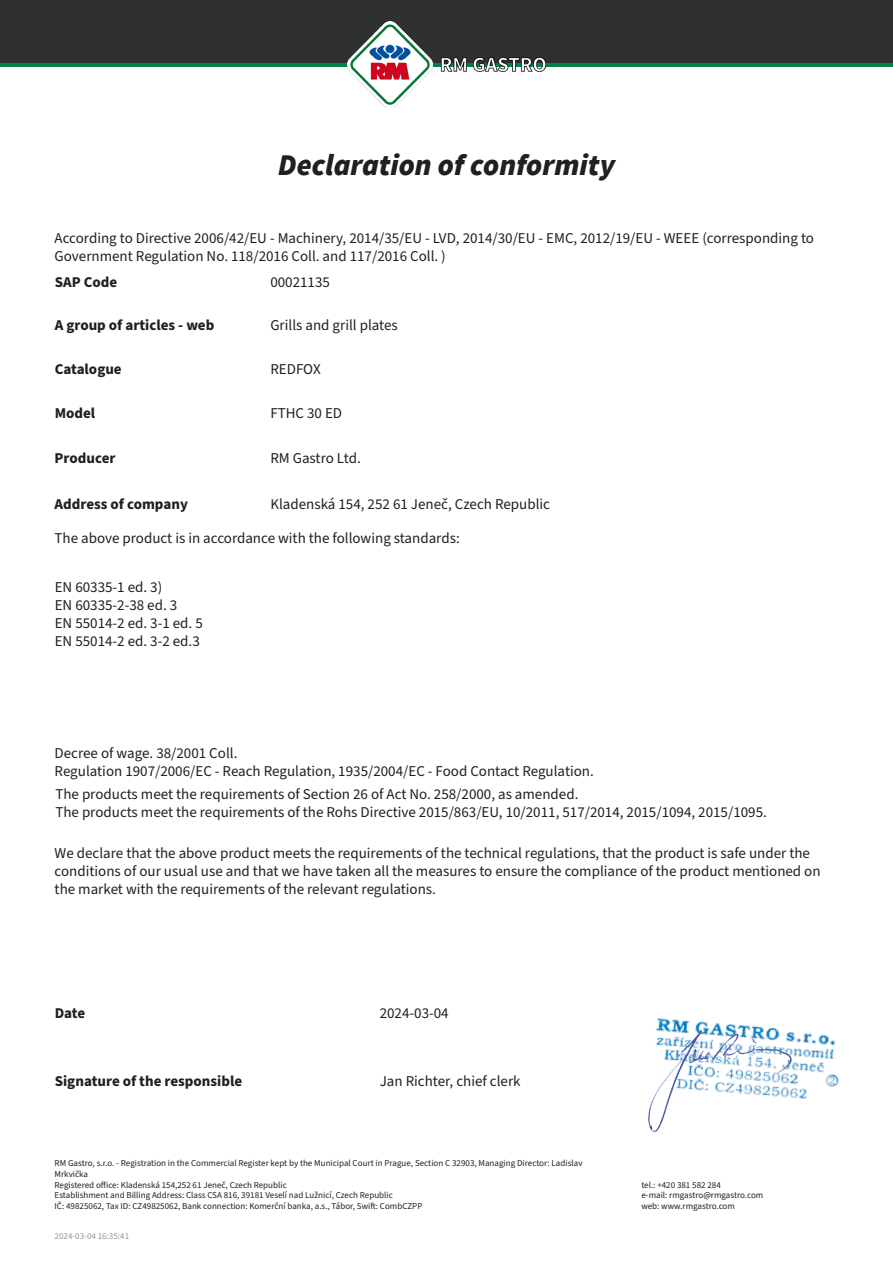
<style>
.page{position:relative;width:893px;height:1263px;background:#fff}
.page>*{position:absolute;margin:0;border:0;box-sizing:border-box;transform-origin:0 0}
.t1{font:italic 900 30px "Source Sans Pro";color:#231f20}
.t2{font:15px/18px "Source Sans Pro";color:#231f20}
.t3{font:700 15px "Source Sans Pro";color:#231f20}
.t4{font:9px/10.8px "Source Sans Pro";color:#231f20}
.t5{font:9px "Source Sans Pro";color:#939598}
</style>
<div class="page">
<svg style="left:0;top:62px;width:893px;height:5px;background:#0c7142"></svg>
<div style="left:0;top:0;width:893px;height:62px;background:#2f3131"></div>
<img style="left:348px;top:22px;width:197px;height:85px">
<img style="left:657px;top:1018px;width:182px;height:81px">
<img style="left:648px;top:1026px;width:150px;height:106px">
<p class="t1" style="left:278px;top:144px;width:339px">Declaration of conformity</p>
<p class="t2" style="left:55px;top:229px;width:761px">According to Directive 2006/42/EU - Machinery, 2014/35/EU - LVD, 2014/30/EU - EMC, 2012/19/EU - WEEE (corresponding to<br>Government Regulation No. 118/2016 Coll. and 117/2016 Coll. )</p>
<p class="t3" style="left:55px;top:272px;width:64px">SAP Code</p>
<p class="t2" style="left:270px;top:273px;width:61px">00021135</p>
<p class="t3" style="left:55px;top:314px;width:161px">A group of articles - web</p>
<p class="t3" style="left:55px;top:359px;width:69px">Catalogue</p>
<p class="t3" style="left:55px;top:403px;width:42px">Model</p>
<p class="t3" style="left:55px;top:448px;width:62px">Producer</p>
<p class="t3" style="left:55px;top:493px;width:135px">Address of company</p>
<p class="t2" style="left:55px;top:530px;width:407px">The above product is in accordance with the following standards:</p>
<p class="t2" style="left:270px;top:316px;width:129px">Grills and grill plates</p>
<p class="t2" style="left:270px;top:360px;width:52px">REDFOX</p>
<p class="t2" style="left:270px;top:405px;width:73px">FTHC 30 ED</p>
<p class="t2" style="left:270px;top:450px;width:92px">RM Gastro Ltd.</p>
<p class="t2" style="left:270px;top:495px;width:281px">Kladenská 154, 252 61 Jeneč, Czech Republic</p>
<p class="t2" style="left:55px;top:578px;width:150px">EN 60335-1 ed. 3)<br>EN 60335-2-38 ed. 3<br>EN 55014-2 ed. 3-1 ed. 5<br>EN 55014-2 ed. 3-2 ed.3</p>
<p class="t2" style="left:55px;top:745px;width:541px">Decree of wage. 38/2001 Coll.<br>Regulation 1907/2006/EC - Reach Regulation, 1935/2004/EC - Food Contact Regulation.</p>
<p class="t2" style="left:55px;top:786px;width:713px">The products meet the requirements of Section 26 of Act No. 258/2000, as amended.<br>The products meet the requirements of the Rohs Directive 2015/863/EU, 10/2011, 517/2014, 2015/1094, 2015/1095.</p>
<p class="t2" style="left:55px;top:844px;width:767px">We declare that the above product meets the requirements of the technical regulations, that the product is safe under the conditions of our usual use and that we have taken all the measures to ensure the compliance of the product mentioned on the market with the requirements of the relevant regulations.</p>
<p class="t3" style="left:55px;top:1003px;width:32px">Date</p>
<p class="t2" style="left:380px;top:1004px;width:70px">2024-03-04</p>
<p class="t3" style="left:55px;top:1071px;width:189px">Signature of the responsible</p>
<p class="t2" style="left:380px;top:1073px;width:142px">Jan Richter, chief clerk</p>
<p class="t4" style="left:55px;top:1158px;width:529px">RM Gastro, s.r.o. - Registration in the Commercial Register kept by the Municipal Court in Prague, Section C 32903, Managing Director: Ladislav Mrkvička<br>Registered office: Kladenská 154,252 61 Jeneč, Czech Republic<br>Establishment and Billing Address: Class CSA 816, 39181 Veselí nad Lužnicí, Czech Republic<br>IČ: 49825062, Tax ID: CZ49825062, Bank connection: Komerční banka, a.s., Tábor, Swift: CombCZPP</p>
<p class="t5" style="left:55px;top:1230px;width:76px">2024-03-04 16:35:41</p>
<p class="t4" style="left:641px;top:1179px;width:124px">tel.: +420 381 582 284<br>e-mail: rmgastro@rmgastro.com web: www.rmgastro.com</p>
</div>
